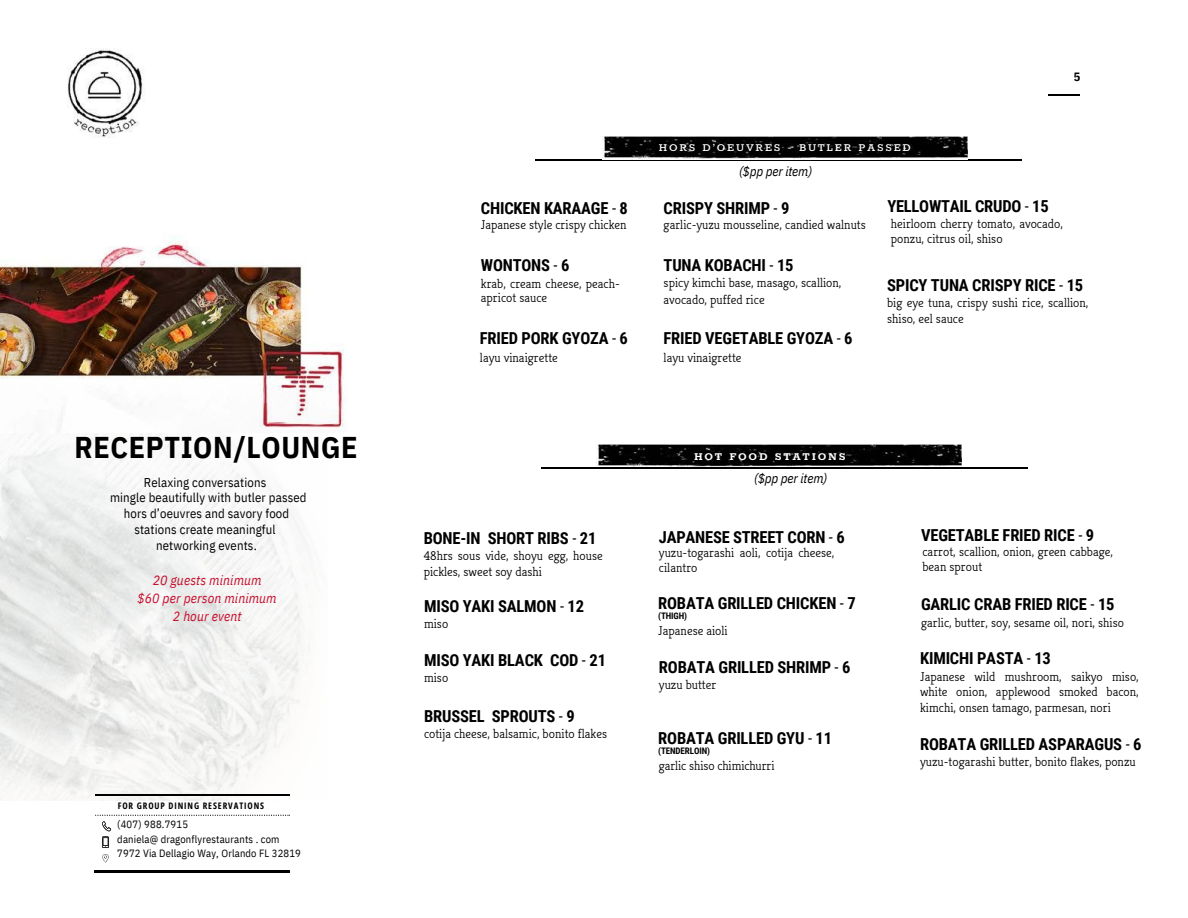
<style>
.page{position:relative;width:1188px;height:918px;background:#fff}
.page>*{position:absolute;margin:0;border:0;box-sizing:border-box;transform-origin:0 0}
.t1{font:700 30px "IBM Plex Sans Cond";letter-spacing:.02em;color:#000}
.t2{font:700 16.5px "Roboto Condensed";letter-spacing:-.01em;color:#000}
.t3{font:italic 13.5px/18px "IBM Plex Sans Cond";letter-spacing:.01em;color:#c8102e;text-align:center}
.t4{font:italic 13.2px "IBM Plex Sans Cond";letter-spacing:-.01em;color:#000}
.t5{font:300 12.75px/15.8px "Kreon";color:#000}
.t6{font:12.75px/15.8px "IBM Plex Sans Cond";letter-spacing:.01em;color:#000;text-align:center}
.t7{font:700 12px "IBM Plex Sans";letter-spacing:.145em;color:#fff}
.t8{font:500 12px "Rokkitt";letter-spacing:.145em;color:#fff}
.t9{font:700 12px "Rokkitt";letter-spacing:.145em;color:#fff}
.t10{font:700 12px "IBM Plex Sans Cond";color:#000}
.t11{font:10.5px/14.7px "IBM Plex Sans Cond";letter-spacing:.015em;color:#000}
.t12{font:700 9px "Open Sans Condensed";letter-spacing:.105em;color:#000}
.t13{font:700 9px "Roboto Condensed";letter-spacing:-.01em;color:#000}
.s1{font-weight:400}
</style>
<div class="page">
<hr style="left:1048px;top:95px;width:32px;height:1px;background:#000">
<img style="left:0;top:433px;width:310px;height:368px">
<img style="left:0;top:50px;width:344px;height:383px">
<hr style="left:95px;top:795px;width:195px;height:1px;background:#000">
<hr style="left:95px;top:871px;width:195px;height:1px;background:#000">
<svg style="left:102px;top:854px;width:7px;height:9px"></svg>
<svg style="left:95px;top:815px;width:195px;height:33px"></svg>
<hr style="left:535px;top:160px;width:487px;height:1px;background:#000">
<img style="left:603px;top:136px;width:364px;height:24px">
<img style="left:597px;top:444px;width:364px;height:24px">
<hr style="left:542px;top:468px;width:486px;height:1px;background:#000">
<h3 class="t1" style="left:75px;top:428px;width:284px">RECEPTION/LOUNGE</h3>
<h3 class="t6" style="left:110px;top:474px;width:198px">Relaxing conversations<br>mingle beautifully with butler passed hors d’oeuvres and savory food stations create meaningful networking events.</h3>
<h5 class="t3" style="left:138px;top:570px;width:141px">20 guests minimum<br>$60 per person minimum</h5>
<p class="t3" style="left:173px;top:606px;width:70px">2 hour event</p>
<p class="t12" style="left:118px;top:799px;width:148px">FOR GROUP DINING RESERVATIONS</p>
<h4 class="t11" style="left:117px;top:817px;width:185px">(407) 988.7915<br>daniela@ dragonflyrestaurants . com<br>7972 Via Dellagio Way, Orlando FL 32819</h4>
<p class="t10" style="left:1074px;top:69px;width:8px">5</p>
<h4 class="t7" style="left:634px;top:140px;width:259px">HORS D’OEUVRES - BUTLER PASSED</h4>
<h3 class="t4" style="left:739px;top:162px;width:75px">($pp per item)</h3>
<p class="t8" style="left:659px;top:141px;width:254px">HORS D’OEUVRES - BUTLER PASSED</p>
<h2 class="t2" style="left:481px;top:198px;width:149px">CHICKEN KARAAGE <span class="s1">-</span> 8</h2>
<h3 class="t5" style="left:481px;top:217px;width:147px">Japanese style crispy chicken</h3>
<h2 class="t2" style="left:664px;top:199px;width:127px">CRISPY SHRIMP <span class="s1">-</span> 9</h2>
<h3 class="t5" style="left:664px;top:217px;width:204px">garlic-yuzu mousseline, candied walnuts</h3>
<h2 class="t2" style="left:887px;top:197px;width:163px">YELLOWTAIL CRUDO <span class="s1">-</span> 15</h2>
<h3 class="t5" style="left:891px;top:216px;width:174px;line-height:14.7px">heirloom cherry tomato, avocado, ponzu, citrus oil, shiso</h3>
<h2 class="t2" style="left:481px;top:256px;width:90px">WONTONS <span class="s1">-</span> 6</h2>
<h2 class="t5" style="left:481px;top:276px;width:141px;line-height:14.7px">krab, cream cheese, peach&shy;apricot sauce</h2>
<h2 class="t2" style="left:480px;top:329px;width:150px">FRIED PORK GYOZA <span class="s1">-</span> 6</h2>
<h3 class="t5" style="left:480px;top:350px;width:79px">layu vinaigrette</h3>
<h2 class="t2" style="left:664px;top:256px;width:132px">TUNA KOBACHI <span class="s1">-</span> 15</h2>
<h3 class="t5" style="left:664px;top:274px;width:179px;line-height:17px">spicy kimchi base, masago, scallion, avocado, puffed rice</h3>
<h2 class="t2" style="left:664px;top:329px;width:191px">FRIED VEGETABLE GYOZA <span class="s1">-</span> 6</h2>
<h3 class="t5" style="left:664px;top:350px;width:79px">layu vinaigrette</h3>
<h3 class="t2" style="left:887px;top:275px;width:198px">SPICY TUNA CRISPY RICE <span class="s1">-</span> 15</h3>
<h3 class="t5" style="left:887px;top:295px;width:203px">big eye tuna, crispy sushi rice, scallion, shiso, eel sauce</h3>
<h3 class="t9" style="left:694px;top:450px;width:153px">HOT FOOD STATIONS</h3>
<h2 class="t4" style="left:754px;top:470px;width:75px">($pp per item)</h2>
<h3 class="t2" style="left:424px;top:529px;width:174px">BONE-IN SHORT RIBS <span class="s1">-</span> 21</h3>
<h2 class="t5" style="left:424px;top:548px;width:181px">48hrs sous vide, shoyu egg, house pickles, sweet soy dashi</h2>
<h2 class="t2" style="left:659px;top:527px;width:187px">JAPANESE STREET CORN <span class="s1">-</span> 6</h2>
<h3 class="t5" style="left:659px;top:546px;width:177px;line-height:14.7px">yuzu-togarashi aoli, cotija cheese, cilantro</h3>
<h2 class="t2" style="left:921px;top:526px;width:175px">VEGETABLE FRIED RICE <span class="s1">-</span> 9</h2>
<h3 class="t5" style="left:922px;top:544px;width:192px;line-height:14.9px">carrot, scallion, onion, green cabbage, bean sprout</h3>
<h2 class="t2" style="left:424px;top:596px;width:162px">MISO YAKI SALMON <span class="s1">-</span> 12</h2>
<h3 class="t5" style="left:424px;top:616px;width:26px">miso</h3>
<h2 class="t2" style="left:658px;top:594px;width:199px">ROBATA GRILLED CHICKEN <span class="s1">-</span> 7</h2>
<h2 class="t13" style="left:658px;top:610px;width:30px">(THIGH)</h2>
<h3 class="t5" style="left:658px;top:623px;width:71px">Japanese aioli</h3>
<h2 class="t2" style="left:921px;top:595px;width:195px">GARLIC CRAB FRIED RICE <span class="s1">-</span> 15</h2>
<h3 class="t5" style="left:921px;top:614px;width:204px">garlic, butter, soy, sesame oil, nori, shiso</h3>
<h2 class="t2" style="left:424px;top:651px;width:184px">MISO YAKI BLACK COD <span class="s1">-</span> 21</h2>
<h3 class="t5" style="left:424px;top:670px;width:26px">miso</h3>
<h2 class="t2" style="left:424px;top:707px;width:152px">BRUSSEL SPROUTS <span class="s1">-</span> 9</h2>
<p class="t2" style="left:659px;top:658px;width:193px">ROBATA GRILLED SHRIMP <span class="s1">-</span> 6</p>
<h3 class="t5" style="left:659px;top:677px;width:59px">yuzu butter</h3>
<h2 class="t2" style="left:920px;top:649px;width:132px">KIMICHI PASTA <span class="s1">-</span> 13</h2>
<h3 class="t5" style="left:920px;top:668px;width:220px;text-align:justify">Japanese wild mushroom, saikyo miso, white onion, applewood smoked bacon, kimchi, onsen tamago, parmesan, nori</h3>
<h3 class="t5" style="left:424px;top:726px;width:185px">cotija cheese, balsamic, bonito flakes</h3>
<h3 class="t2" style="left:658px;top:729px;width:175px">ROBATA GRILLED GYU <span class="s1">-</span> 11</h3>
<h3 class="t13" style="left:658px;top:746px;width:53px">(TENDERLOIN)</h3>
<h2 class="t5" style="left:659px;top:758px;width:117px">garlic shiso chimichurri</h2>
<h3 class="t2" style="left:920px;top:734px;width:223px">ROBATA GRILLED ASPARAGUS <span class="s1">-</span> 6</h3>
<h2 class="t5" style="left:920px;top:754px;width:217px">yuzu-togarashi butter, bonito flakes, ponzu</h2>
</div>
